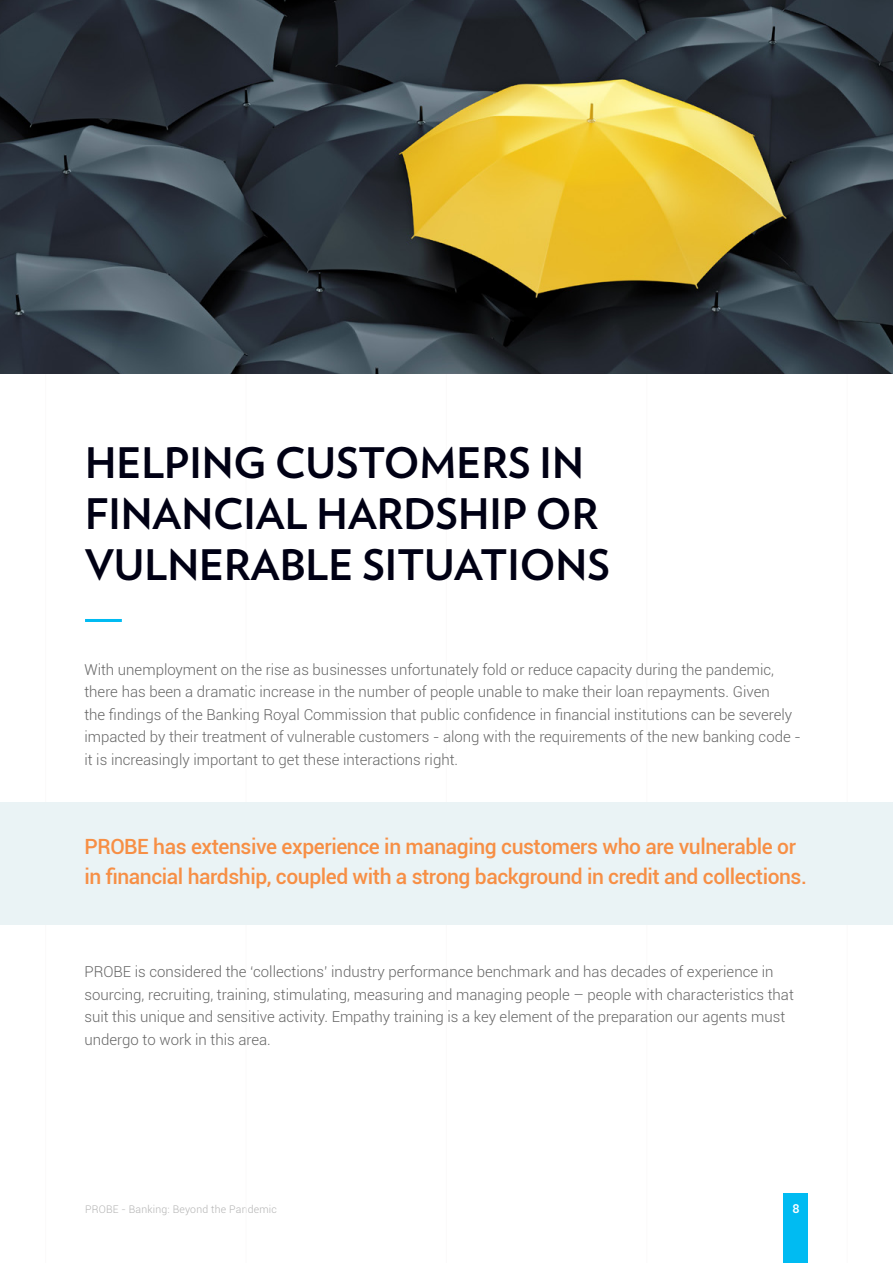
<style>
.page{position:relative;width:893px;height:1263px;background:#fff}
.page>*{position:absolute;margin:0;border:0;box-sizing:border-box;transform-origin:0 0}
.t1{font:700 42px/51px "Verlag";color:#000014}
.t2{font:500 21px/30px "Roboto";letter-spacing:-.02em;color:#f78f45}
.t3{font:300 15px/22.5px "Roboto";color:#666}
.t4{font:700 12px "Verlag";color:#fff}
.t5{font:300 10.5px "Roboto";letter-spacing:.02em;color:#b3b3b3}
</style>
<div class="page">
<div style="left:784px;top:1193px;width:24px;height:70px;background:#00bbf2"></div>
<hr style="left:45px;top:0;width:1px;height:1263px;background:#fbfafa">
<hr style="left:246px;top:0;width:1px;height:1263px;background:#fbfafa">
<hr style="left:446px;top:0;width:1px;height:1263px;background:#fbfafa">
<hr style="left:646px;top:0;width:1px;height:1263px;background:#fbfafa">
<hr style="left:847px;top:0;width:1px;height:1263px;background:#fbfafa">
<div style="left:0;top:802px;width:893px;height:122px;background:#eaf3f5"></div>
<img style="left:0;top:0;width:893px;height:373px">
<hr style="left:85px;top:619px;width:37px;height:3px;background:#00bbf2">
<h1 class="t1" style="left:85px;top:435px;width:526px">HELPING CUSTOMERS IN<br>FINANCIAL HARDSHIP OR<br>VULNERABLE SITUATIONS</h1>
<p class="t3" style="left:84px;top:657px;width:718px">With unemployment on the rise as businesses unfortunately fold or reduce capacity during the pandemic, there has been a dramatic increase in the number of people unable to make their loan repayments. Given<br>the findings of the Banking Royal Commission that public confidence in financial institutions can be severely impacted by their treatment of vulnerable customers - along with the requirements of the new banking code - it is increasingly important to get these interactions right.</p>
<h2 class="t2" style="left:84px;top:831px;width:724px">PROBE has extensive experience in managing customers who are vulnerable or in financial hardship, coupled with a strong background in credit and collections.</h2>
<p class="t3" style="left:84px;top:960px;width:711px">PROBE is considered the ‘collections’ industry performance benchmark and has decades of experience in sourcing, recruiting, training, stimulating, measuring and managing people – people with characteristics that suit this unique and sensitive activity. Empathy training is a key element of the preparation our agents must undergo to work in this area.</p>
<p class="t5" style="left:85px;top:1202px;width:193px">PROBE - Banking: Beyond the Pandemic</p>
<p class="t4" style="left:792px;top:1199px;width:9px">8</p>
</div>
